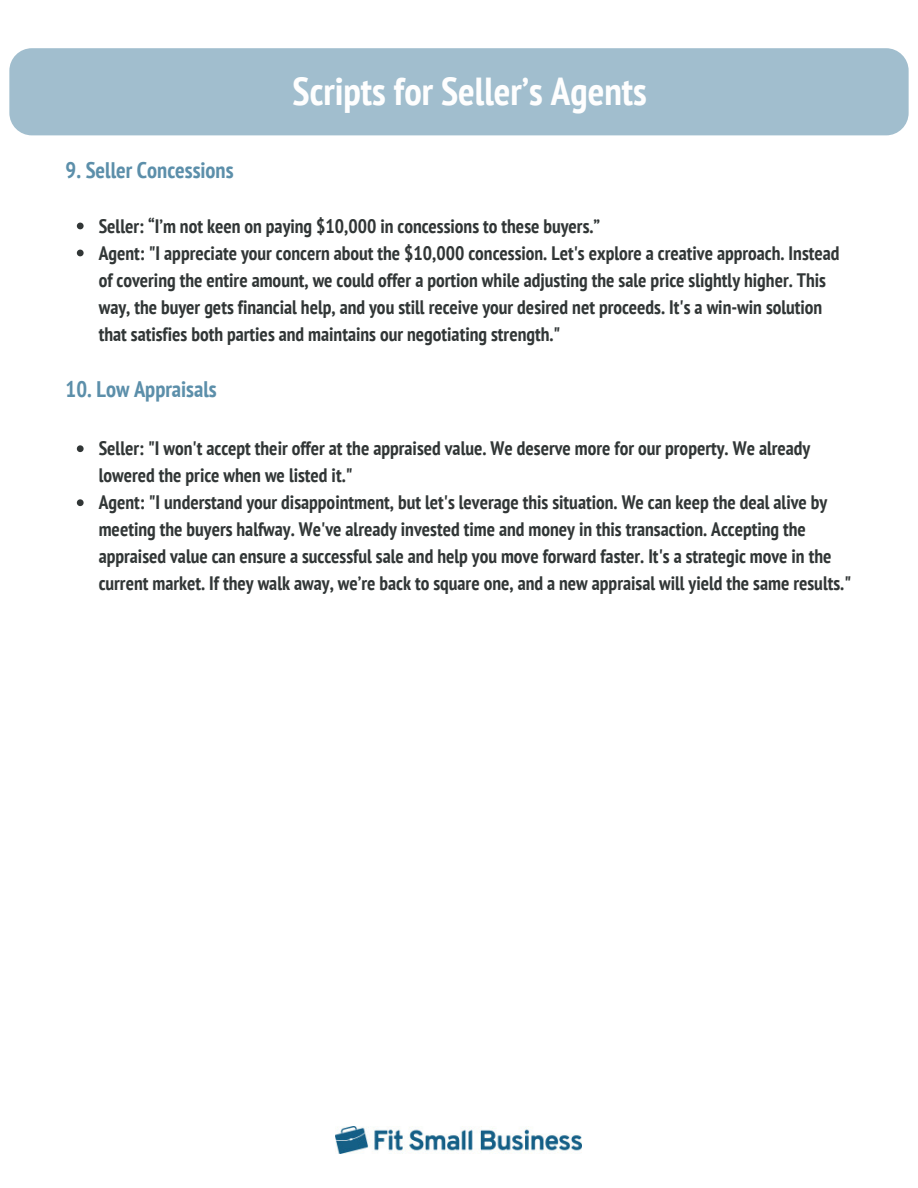
<style>
.page{position:relative;width:918px;height:1188px;background:#fff}
.page>*{position:absolute;margin:0;border:0;box-sizing:border-box;transform-origin:0 0}
.t1{font:700 condensed 39px "PT Sans";color:#fefefe}
.t2{font:700 condensed 22.5px "PT Sans";color:#5c8faa}
.t3{font:700 condensed 19.5px/27px "PT Sans";color:#313636}
</style>
<div class="page">
<div style="left:9px;top:48px;width:900px;height:87px;background:#a1bece;border-radius:22px"></div>
<svg style="left:77px;top:223px;width:7px;height:6px"></svg>
<svg style="left:77px;top:250px;width:7px;height:6px"></svg>
<svg style="left:77px;top:445px;width:7px;height:7px"></svg>
<svg style="left:77px;top:499px;width:7px;height:7px"></svg>
<img style="left:336px;top:1126px;width:246px;height:27px">
<p class="t2" style="left:66px;top:155px;width:169px">9. Seller Concessions</p>
<p class="t1" style="left:293px;top:66px;width:356px">Scripts for Seller’s Agents</p>
<p class="t3" style="left:99px;top:212px;width:503px">Seller: “I’m not keen on paying $10,000 in concessions to these buyers.”</p>
<p class="t3" style="left:99px;top:239px;width:742px">Agent: "I appreciate your concern about the $10,000 concession. Let's explore a creative approach. Instead of covering the entire amount, we could offer a portion while adjusting the sale price slightly higher. This way, the buyer gets financial help, and you still receive your desired net proceeds. It's a win-win solution that satisfies both parties and maintains our negotiating strength."</p>
<p class="t2" style="left:66px;top:374px;width:153px">10. Low Appraisals</p>
<p class="t3" style="left:99px;top:435px;width:713px">Seller: "I won't accept their offer at the appraised value. We deserve more for our property. We already lowered the price when we listed it."</p>
<p class="t3" style="left:99px;top:489px;width:754px">Agent: "I understand your disappointment, but let's leverage this situation. We can keep the deal alive by meeting the buyers halfway. We've already invested time and money in this transaction. Accepting the appraised value can ensure a successful sale and help you move forward faster. It's a strategic move in the current market. If they walk away, we’re back to square one, and a new appraisal will yield the same results."</p>
</div>
